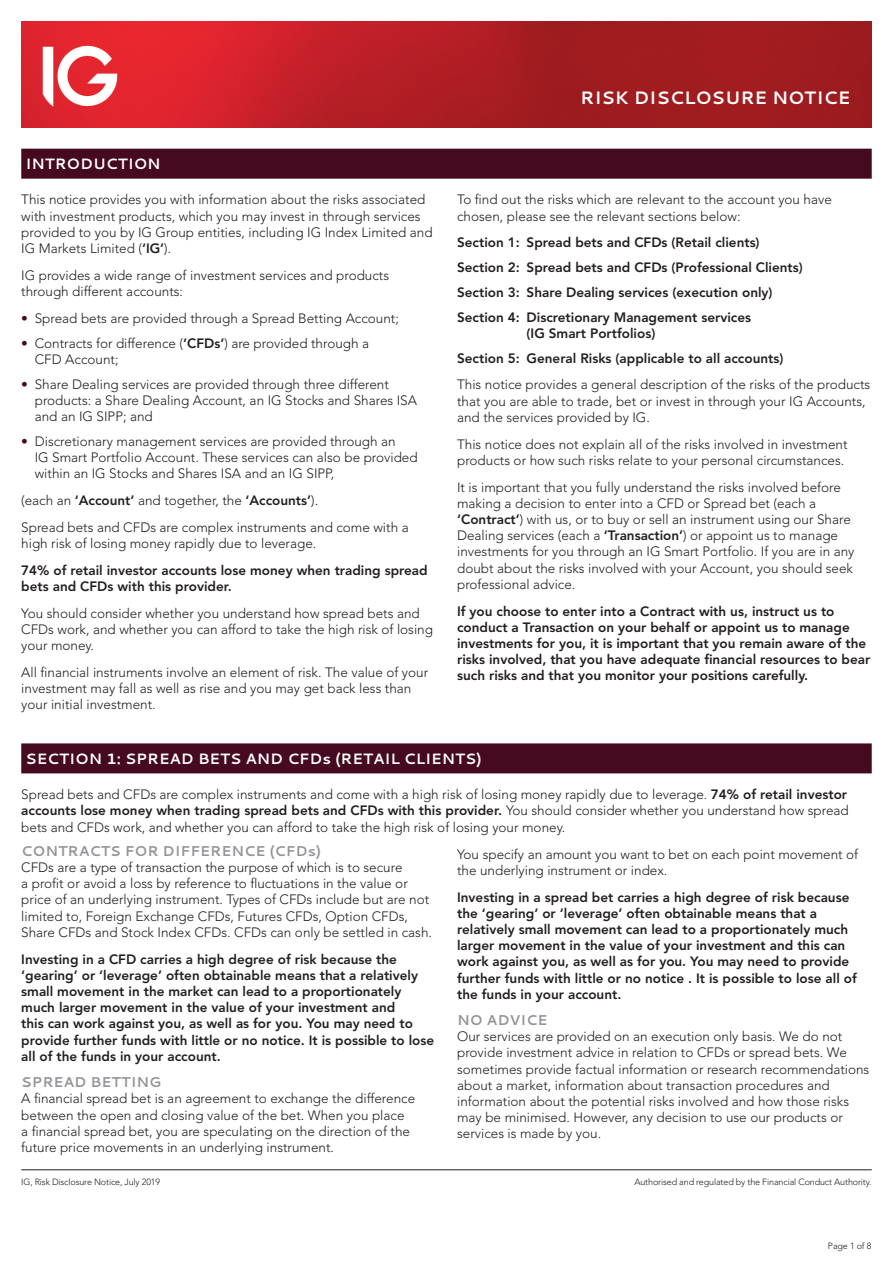
<style>
.page{position:relative;width:893px;height:1263px;background:#fff}
.page>*{position:absolute;margin:0;border:0;box-sizing:border-box;transform-origin:0 0}
.t1{font:700 18px "Cantarell";color:#fff}
.t2{font:700 15px "Cantarell";color:#fff}
.t3{font:700 14.25px "Cantarell";color:#939598}
.t4{font:300 13.5px/16.2px "Avenir LT Std";color:#231f20}
.t5{font:800 13.5px/16.2px "Avenir LT Std";color:#231f20}
.t6{font:300 9px "Avenir LT Std";letter-spacing:-.015em;color:#231f20}
.s1{font-weight:800}
.s2{color:#450a1f}
</style>
<div class="page">
<img style="left:21px;top:21px;width:851px;height:107px">
<hr style="left:21px;top:1169px;width:851px;height:1px;background:#231f20">
<div style="left:21px;top:149px;width:851px;height:30px;background:#450a1f"></div>
<div style="left:21px;top:743px;width:851px;height:30px;background:#450a1f"></div>
<p class="t2" style="left:26px;top:153px;width:137px">INTRODUCTION</p>
<p class="t4" style="left:21px;top:192px;width:413px">This notice provides you with information about the risks associated with investment products, which you may invest in through services provided to you by IG Group entities, including IG Index Limited and IG Markets Limited (<span class="s1">‘IG’</span>).</p>
<p class="t4" style="left:21px;top:267px;width:369px">IG provides a wide range of investment services and products through different accounts:</p>
<p class="t4" style="left:21px;top:310px;width:379px"><span class="s2">•</span> Spread bets are provided through a Spread Betting Account;</p>
<p class="t4" style="left:35px;top:335px;width:336px;text-indent:-13px"><span class="s2">•</span> Contracts for difference (<span class="s1">‘CFDs’</span>) are provided through a<br>CFD Account;</p>
<p class="t4" style="left:35px;top:376px;width:384px;text-indent:-13px"><span class="s2">•</span> Share Dealing services are provided through three different products: a Share Dealing Account, an IG Stocks and Shares ISA and an IG SIPP; and</p>
<p class="t4" style="left:35px;top:433px;width:384px;text-indent:-13px"><span class="s2">•</span> Discretionary management services are provided through an<br>IG Smart Portfolio Account. These services can also be provided within an IG Stocks and Shares ISA and an IG SIPP,</p>
<p class="t4" style="left:21px;top:487px;width:389px;line-height:26.8px">(each an <span class="s1">‘Account’</span> and together, the <span class="s1">‘Accounts’</span>).<br>Spread bets and CFDs are complex instruments and come with a</p>
<p class="t4" style="left:21px;top:535px;width:297px">high risk of losing money rapidly due to leverage.</p>
<p class="t5" style="left:21px;top:562px;width:408px">74% of retail investor accounts lose money when trading spread bets and CFDs with this provider.</p>
<p class="t4" style="left:21px;top:605px;width:413px">You should consider whether you understand how spread bets and<br>CFDs work, and whether you can afford to take the high risk of losing your money.</p>
<p class="t4" style="left:21px;top:664px;width:408px">All financial instruments involve an element of risk. The value of your investment may fall as well as rise and you may get back less than your initial investment.</p>
<h1 class="t1" style="left:580px;top:85px;width:272px">RISK DISCLOSURE NOTICE</h1>
<p class="t4" style="left:457px;top:192px;width:376px">To find out the risks which are relevant to the account you have chosen, please see the relevant sections below:</p>
<p class="t5" style="left:457px;top:230px;width:347px;line-height:24.8px">Section 1: Spread bets and CFDs (Retail clients)<br>Section 2: Spread bets and CFDs (Professional Clients)<br>Section 3: Share Dealing services (execution only)<br>Section 4: Discretionary Management services</p>
<p class="t5" style="left:457px;top:321px;width:328px;line-height:24.8px;text-indent:69px">(IG Smart Portfolios)<br>Section 5: General Risks (applicable to all accounts)</p>
<p class="t4" style="left:457px;top:377px;width:415px">This notice provides a general description of the risks of the products that you are able to trade, bet or invest in through your IG Accounts, and the services provided by IG.</p>
<p class="t4" style="left:457px;top:436px;width:392px">This notice does not explain all of the risks involved in investment products or how such risks relate to your personal circumstances.</p>
<p class="t4" style="left:457px;top:479px;width:399px">It is important that you fully understand the risks involved before making a decision to enter into a CFD or Spread bet (each a <span class="s1">‘Contract’</span>) with us, or to buy or sell an instrument using our Share Dealing services (each a <span class="s1">‘Transaction’</span>) or appoint us to manage investments for you through an IG Smart Portfolio. If you are in any doubt about the risks involved with your Account, you should seek professional advice.</p>
<p class="t5" style="left:457px;top:603px;width:415px">If you choose to enter into a Contract with us, instruct us to conduct a Transaction on your behalf or appoint us to manage investments for you, it is important that you remain aware of the risks involved, that you have adequate financial resources to bear such risks and that you monitor your positions carefully.</p>
<p class="t2" style="left:26px;top:748px;width:458px">SECTION 1: SPREAD BETS AND CFDs (RETAIL CLIENTS)</p>
<p class="t4" style="left:21px;top:786px;width:829px;text-align:justify">Spread bets and CFDs are complex instruments and come with a high risk of losing money rapidly due to leverage. <span class="s1">74% of retail investor accounts lose money when trading spread bets and CFDs with this provider.</span> You should consider whether you understand how spread bets and CFDs work, and whether you can afford to take the high risk of losing your money.</p>
<p class="t3" style="left:21px;top:841px;width:301px">CONTRACTS FOR DIFFERENCE (CFDs)</p>
<p class="t4" style="left:21px;top:859px;width:412px">CFDs are a type of transaction the purpose of which is to secure<br>a profit or avoid a loss by reference to fluctuations in the value or price of an underlying instrument. Types of CFDs include but are not limited to, Foreign Exchange CFDs, Futures CFDs, Option CFDs, Share CFDs and Stock Index CFDs. CFDs can only be settled in cash.</p>
<p class="t5" style="left:21px;top:951px;width:414px">Investing in a CFD carries a high degree of risk because the ‘gearing’ or ‘leverage’ often obtainable means that a relatively small movement in the market can lead to a proportionately much larger movement in the value of your investment and<br>this can work against you, as well as for you. You may need to provide further funds with little or no notice. It is possible to lose all of the funds in your account.</p>
<p class="t3" style="left:21px;top:1072px;width:142px">SPREAD BETTING</p>
<p class="t4" style="left:21px;top:1090px;width:395px">A financial spread bet is an agreement to exchange the difference between the open and closing value of the bet. When you place<br>a financial spread bet, you are speculating on the direction of the future price movements in an underlying instrument.</p>
<p class="t4" style="left:457px;top:846px;width:403px">You specify an amount you want to bet on each point movement of the underlying instrument or index.</p>
<p class="t5" style="left:457px;top:889px;width:401px">Investing in a spread bet carries a high degree of risk because the ‘gearing’ or ‘leverage’ often obtainable means that a relatively small movement can lead to a proportionately much larger movement in the value of your investment and this can work against you, as well as for you. You may need to provide further funds with little or no notice . It is possible to lose all of the funds in your account.</p>
<p class="t3" style="left:457px;top:1010px;width:92px">NO ADVICE</p>
<p class="t4" style="left:457px;top:1028px;width:414px">Our services are provided on an execution only basis. We do not provide investment advice in relation to CFDs or spread bets. We sometimes provide factual information or research recommendations about a market, information about transaction procedures and information about the potential risks involved and how those risks may be minimised. However, any decision to use our products or services is made by you.</p>
<p class="t6" style="left:21px;top:1176px;width:140px">IG, Risk Disclosure Notice, July 2019</p>
<p class="t6" style="left:634px;top:1176px;width:238px">Authorised and regulated by the Financial Conduct Authority.</p>
<p class="t6" style="left:828px;top:1240px;width:45px">Page 1 of 8</p>
</div>
